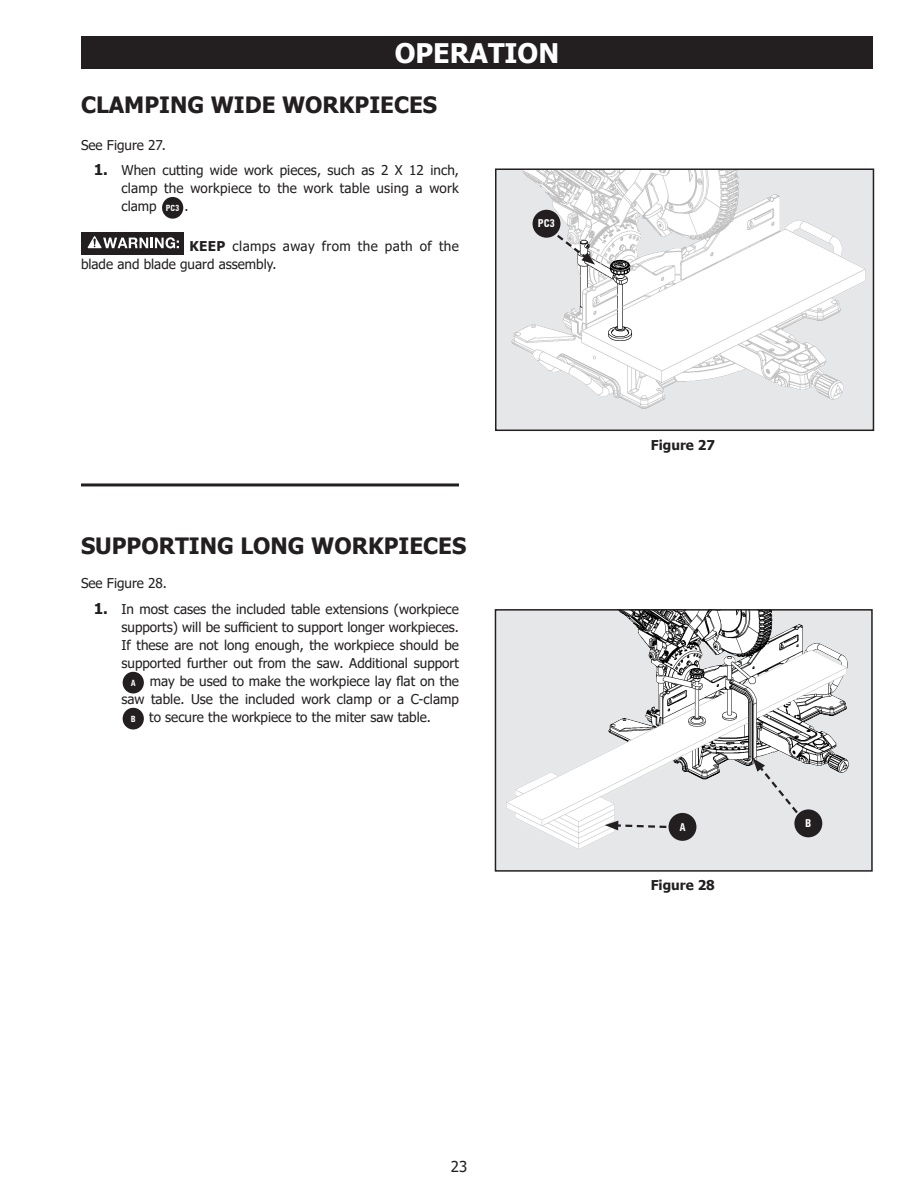
<style>
.page{position:relative;width:918px;height:1188px;background:#fff}
.page>*{position:absolute;margin:0;border:0;box-sizing:border-box;transform-origin:0 0}
.Section_Header{font:700 27px "Tahoma";color:#fff}
.Sub_Header{font:700 22.5px "Tahoma";color:#231f20}
.t1{font:15px "Tahoma";color:#231f20}
.Body_Text{font:13.5px/18px "Tahoma";color:#231f20;text-align:justify}
.t2{font:700 13.5px "Tahoma";color:#231f20}
.Table_of_Contents{font:700 condensed 11.4px "Univers";color:#fff}
.Table_of_Contents-2{font:700 condensed 9px "Univers";color:#fff}
.s1{font-weight:700;font-size:15px}
.s2{font-weight:700}
</style>
<div class="page">
<div style="left:81px;top:36px;width:792px;height:33px;background:#231f20"></div>
<div style="left:162px;top:197px;width:21px;height:22px;background:#231f20;border-radius:50%"></div>
<div style="left:81px;top:232px;width:103px;height:22px;background:#231f20"></div>
<svg style="left:88px;top:236px;width:91px;height:12px"></svg>
<div style="left:123px;top:672px;width:21px;height:21px;background:#231f20;border-radius:50%"></div>
<div style="left:123px;top:708px;width:21px;height:21px;background:#231f20;border-radius:50%"></div>
<img style="left:498px;top:171px;width:373px;height:257px">
<div style="left:495px;top:168px;width:379px;height:263px;border:2px solid #231f20"></div>
<svg style="left:546px;top:226px;width:49px;height:39px"></svg>
<div style="left:495px;top:610px;width:377px;height:261px;background:#e6e7e9"></div>
<img style="left:506px;top:612px;width:343px;height:238px">
<div style="left:495px;top:609px;width:378px;height:263px;border:2px solid #231f20"></div>
<svg style="left:753px;top:758px;width:54px;height:66px"></svg>
<svg style="left:605px;top:821px;width:65px;height:9px"></svg>
<div style="left:794px;top:809px;width:28px;height:28px;background:#231f20;border-radius:50%"></div>
<div style="left:669px;top:813px;width:27px;height:28px;background:#231f20;border-radius:50%"></div>
<div style="left:533px;top:210px;width:27px;height:28px;background:#231f20;border-radius:50%"></div>
<hr style="left:81px;top:483px;width:378px;height:3px;background:#231f20">
<p class="Section_Header" style="left:395px;top:34px;width:166px">OPERATION</p>
<p class="Sub_Header" style="left:81px;top:89px;width:358px">CLAMPING WIDE WORKPIECES</p>
<p class="Body_Text" style="left:81px;top:136px;width:87px">See Figure 27.</p>
<p class="Body_Text" style="left:122px;top:162px;width:339px;text-indent:-28px"><span class="s1">1.</span> When cutting wide work pieces, such as 2 X 12 inch, clamp the workpiece to the work table using a work clamp</p>
<p class="Table_of_Contents-2" style="left:166px;top:203px;width:15px">PC3</p>
<p class="Body_Text" style="left:184px;top:198px;width:6px">.</p>
<p class="Body_Text" style="left:81px;top:238px;width:380px;text-indent:108px"><span class="s2">KEEP</span> clamps away from the path of the blade and blade guard assembly.</p>
<p class="Table_of_Contents" style="left:538px;top:217px;width:19px">PC3</p>
<p class="Sub_Header" style="left:81px;top:530px;width:387px">SUPPORTING LONG WORKPIECES</p>
<p class="Body_Text" style="left:81px;top:575px;width:88px">See Figure 28.</p>
<p class="Body_Text" style="left:122px;top:601px;width:339px;text-indent:-28px"><span class="s1">1.</span> In most cases the included table extensions (workpiece supports) will be sufficient to support longer workpieces.<br>If these are not long enough, the workpiece should be supported further out from the saw. Additional support</p>
<p class="Table_of_Contents-2" style="left:131px;top:678px;width:6px">A</p>
<p class="Body_Text" style="left:122px;top:673px;width:339px;text-align:right">may be used to make the workpiece lay flat on the<br>saw table. Use the included work clamp or a C-clamp</p>
<p class="Table_of_Contents-2" style="left:131px;top:714px;width:6px">B</p>
<p class="Body_Text" style="left:149px;top:709px;width:283px">to secure the workpiece to the miter saw table.</p>
<p class="t2" style="left:651px;top:435px;width:66px">Figure 27</p>
<p class="Table_of_Contents" style="left:679px;top:820px;width:8px">A</p>
<p class="t2" style="left:651px;top:876px;width:66px">Figure 28</p>
<p class="Table_of_Contents" style="left:805px;top:816px;width:8px">B</p>
<p class="t1" style="left:451px;top:1157px;width:18px">23</p>
</div>
